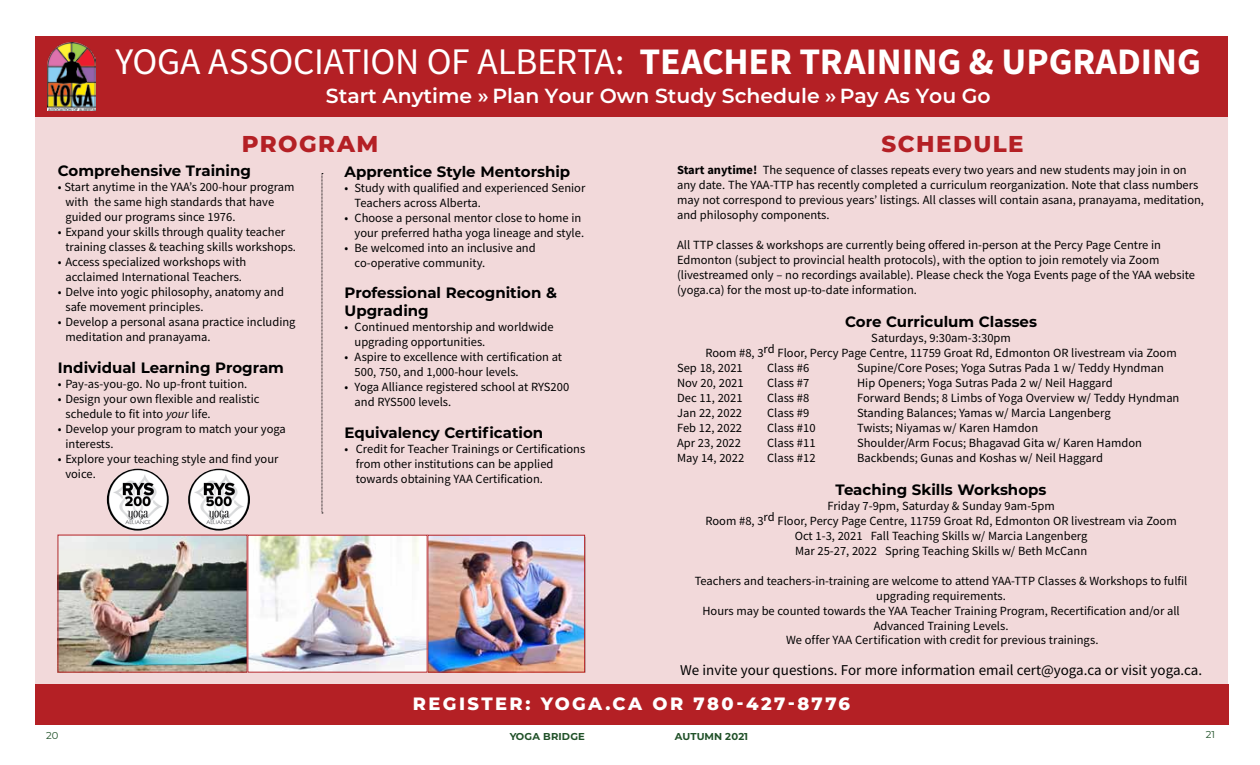
<style>
.page{position:relative;width:1260px;height:765px;background:#fff}
.page>*{position:absolute;margin:0;border:0;box-sizing:border-box;transform-origin:0 0}
.t1{font:700 37.5px "Source Sans Pro";color:#fff}
.t2{font:37.5px "Source Sans Pro";color:#fff}
.t3{font:800 22.88px "Montserrat";color:#b42025}
.t4{font:600 20.38px "Montserrat";color:#fff}
.t5{font:800 17.88px "Montserrat";letter-spacing:.135em;color:#fff}
.t6{font:700 15px/18px "Montserrat";color:#000}
.t7{font:15px "Source Sans Pro";color:#000}
.t8{font:12.5px/15px "Source Sans Pro";color:#000}
.t9{font:700 10px "Montserrat";letter-spacing:.005em;color:#205128}
.t10{font:10px "Montserrat";color:#205128}
.t11{font:10px "Montserrat";color:#205127}
.s1{font-weight:400}
.s2{font-style:italic}
.s3{font-weight:700}
</style>
<div class="page">
<div style="left:36px;top:38px;width:1191px;height:656px;background:#f2d9da"></div>
<div style="left:35px;top:684px;width:1193px;height:40px;background:#b42025"></div>
<div style="left:96px;top:36px;width:1130px;height:81px;background:#b42025"></div>
<img style="left:48px;top:43px;width:48px;height:67px">
<svg style="left:322px;top:173px;width:1px;height:341px"></svg>
<img style="left:107px;top:469px;width:62px;height:62px;border-radius:31px">
<img style="left:188px;top:469px;width:62px;height:62px;border-radius:31px">
<img style="left:60px;top:535px;width:523px;height:137px">
<div style="left:428px;top:535px;width:157px;height:138px;border:1px solid #b42025"></div>
<h1 class="t2" style="left:116px;top:38px;width:40px">Yoga</h1>
<h1 class="t2" style="left:208px;top:38px;width:43px">Assoc</h1>
<h1 class="t2" style="left:314px;top:38px;width:222px">iation of Alberta</h1>
<h1 class="t1" style="left:615px;top:36px;width:583px"><span class="s1">:</span> TEACHER TRAINING &amp; UPGRADING</h1>
<h3 class="t4" style="left:326px;top:82px;width:666px">Start Anytime ›› Plan Your Own Study Schedule ›› Pay As You Go</h3>
<h2 class="t3" style="left:242px;top:127px;width:21px">PROGRAM</h2>
<p class="t6" style="left:58px;top:161px;width:195px">Comprehensive Training</p>
<p class="t8" style="left:65px;top:180px;width:231px;text-indent:-8px">• Start anytime in the YAA’s 200-hour program with the same high standards that have guided our programs since 1976.</p>
<p class="t8" style="left:65px;top:225px;width:232px;text-indent:-8px">• Expand your skills through quality teacher training classes &amp; teaching skills workshops.</p>
<p class="t8" style="left:58px;top:255px;width:190px;text-align:center">• Access specialized workshops with acclaimed I nternational Teachers.</p>
<p class="t8" style="left:65px;top:285px;width:220px;text-indent:-8px">• Delve into yogic philosophy, anatomy and safe movement principles.</p>
<p class="t8" style="left:65px;top:315px;width:232px;text-indent:-8px">• Develop a personal asana practice including meditation and pranayama.</p>
<p class="t6" style="left:58px;top:358px;width:228px">Individual Learning Program</p>
<p class="t8" style="left:58px;top:376px;width:191px">• Pay-as-you-go. No up-front tuition.</p>
<p class="t8" style="left:65px;top:391px;width:196px;text-indent:-8px">• Design your own flexible and realistic schedule to fit into <span class="s2">your</span> life.</p>
<p class="t8" style="left:65px;top:421px;width:222px;text-indent:-8px">• Develop your program to match your yoga interests.</p>
<p class="t8" style="left:65px;top:451px;width:215px;text-indent:-8px">• Explore your teaching style and find your voice.</p>
<p class="t6" style="left:345px;top:161px;width:227px">Apprentice Style Mentorship</p>
<p class="t8" style="left:355px;top:180px;width:232px;text-indent:-10px">• Study with qualified and experienced Senior<br>Teachers across Alberta.</p>
<p class="t8" style="left:345px;top:210px;width:241px;text-align:right">• Choose a personal mentor close to home in your preferred hatha yoga lineage and style.</p>
<p class="t8" style="left:355px;top:240px;width:183px;text-indent:-10px">• Be welcomed into an inclusive and co-operative community.</p>
<p class="t6" style="left:345px;top:283px;width:214px">Professional Recognition &amp;<br>Upgrading</p>
<p class="t8" style="left:355px;top:319px;width:201px;text-indent:-10px">• Continued mentorship and worldwide upgrading opportunities.</p>
<p class="t8" style="left:355px;top:349px;width:209px;text-indent:-10px">• Aspire to excellence with certification at<br>500, 750, and 1,000-hour levels.</p>
<p class="t8" style="left:355px;top:379px;width:216px;text-indent:-10px">• Yoga Alliance registered school at RYS200 and RYS500 levels.</p>
<p class="t6" style="left:345px;top:422px;width:200px">Equivalency Certification</p>
<p class="t8" style="left:356px;top:441px;width:231px;text-indent:-11px">• Credit for Teacher Trainings or Certifications from other institutions can be applied towards obtaining YAA Certification.</p>
<h2 class="t3" style="left:882px;top:127px;width:73px">SCHEDULE</h2>
<p class="t8" style="left:677px;top:162px;width:528px"><span class="s3">START ANYTIME!</span> The sequence of classes repeats every two years and new students may join in on any date. The YAA-TTP has recently completed a curriculum reorganization. Note that class numbers may not correspond to previous years’ listings. All classes will contain asana, pranayama, meditation, and philosophy components.</p>
<p class="t8" style="left:677px;top:237px;width:519px">All TTP classes &amp; workshops are currently being offered in-person at the Percy Page Centre in Edmonton (subject to provincial health protocols), with the option to join remotely via Zoom (livestreamed only – no recordings available). Please check the Yoga Events page of the YAA website (yoga.ca) for the most up-to-date information.</p>
<p class="t6" style="left:845px;top:312px;width:193px">Core Curriculum Classes</p>
<p class="t8" style="left:871px;top:330px;width:141px">Saturdays, 9:30am-3:30pm</p>
<p class="t8" style="left:706px;top:345px;width:473px">Room #8, 3rd Floor, Percy Page Centre, 11759 Groat Rd, Edmonton OR livestream via Zoom</p>
<p class="t8" style="left:677px;top:360px;width:67px">Sep 18, 2021</p>
<p class="t8" style="left:767px;top:360px;width:44px">Class #6</p>
<p class="t8" style="left:857px;top:360px;width:308px">Supine/Core Poses; Yoga Sutras Pada 1 w/ Teddy Hyndman</p>
<p class="t8" style="left:677px;top:375px;width:68px">Nov 20, 2021</p>
<p class="t8" style="left:767px;top:375px;width:44px">Class #7</p>
<p class="t8" style="left:857px;top:375px;width:257px">Hip Openers; Yoga Sutras Pada 2 w/ Neil Haggard</p>
<p class="t8" style="left:677px;top:390px;width:67px">Dec 11, 2021</p>
<p class="t8" style="left:767px;top:390px;width:44px">Class #8</p>
<p class="t8" style="left:857px;top:390px;width:324px">Forward Bends; 8 Limbs of Yoga Overview w/ Teddy Hyndman</p>
<p class="t8" style="left:677px;top:405px;width:67px">Jan 22, 2022</p>
<p class="t8" style="left:767px;top:405px;width:44px">Class #9</p>
<p class="t8" style="left:857px;top:405px;width:255px">Standing Balances; Yamas w/ Marcia Langenberg</p>
<p class="t8" style="left:677px;top:420px;width:66px">Feb 12, 2022</p>
<p class="t8" style="left:767px;top:420px;width:50px">Class #10</p>
<p class="t8" style="left:857px;top:420px;width:183px">Twists; Niyamas w/ Karen Hamdon</p>
<p class="t8" style="left:677px;top:435px;width:65px">Apr 23, 2022</p>
<p class="t8" style="left:767px;top:435px;width:50px">Class #11</p>
<p class="t8" style="left:857px;top:435px;width:286px">Shoulder/Arm Focus; Bhagavad Gita w/ Karen Hamdon</p>
<p class="t8" style="left:677px;top:450px;width:69px">May 14, 2022</p>
<p class="t8" style="left:767px;top:450px;width:50px">Class #12</p>
<p class="t8" style="left:857px;top:450px;width:247px">Backbends; Gunas and Koshas w/ Neil Haggard</p>
<p class="t6" style="left:836px;top:480px;width:212px">Teaching Skills Workshops</p>
<p class="t8" style="left:705px;top:498px;width:473px;text-align:center">Friday 7-9pm, Saturday &amp; Sunday 9am-5pm<br>Room #8, 3rd Floor, Percy Page Centre, 11759 Groat Rd, Edmonton OR livestream via Zoom Oct 1-3, 2021 Fall Teaching Skills w/ Marcia Langenberg<br>Mar 25-27, 2022 Spring Teaching Skills w/ Beth McCann</p>
<p class="t8" style="left:695px;top:573px;width:494px;text-align:center">Teachers and teachers-in-training are welcome to attend YAA-TTP Classes &amp; Workshops to fulfil upgrading requirements.<br>Hours may be counted towards the YAA Teacher Training Program, Recertification and/or all Advanced Training Levels.</p>
<p class="t8" style="left:786px;top:632px;width:314px">We offer YAA Certification with credit for previous trainings.</p>
<p class="t7" style="left:680px;top:661px;width:524px">We invite your questions. For more information email cert@yoga.ca or visit yoga.ca.</p>
<p class="t10" style="left:46px;top:729px;width:14px">20</p>
<h3 class="t5" style="left:413px;top:691px;width:30px">REGISTER</h3>
<h3 class="t5" style="left:525px;top:691px;width:47px">: YOGA</h3>
<h3 class="t5" style="left:605px;top:691px;width:64px">.CA OR</h3>
<h3 class="t5" style="left:694px;top:691px;width:158px">780-427-8776</h3>
<p class="t10" style="left:1206px;top:728px;width:11px">21</p>
<p class="t9" style="left:510px;top:729px;width:75px">Yoga Bri dge</p>
<p class="t9" style="left:675px;top:729px;width:75px">AUTUMN 2021</p>
<p class="t11" style="left:1206px;top:730px;width:11px">21</p>
</div>
